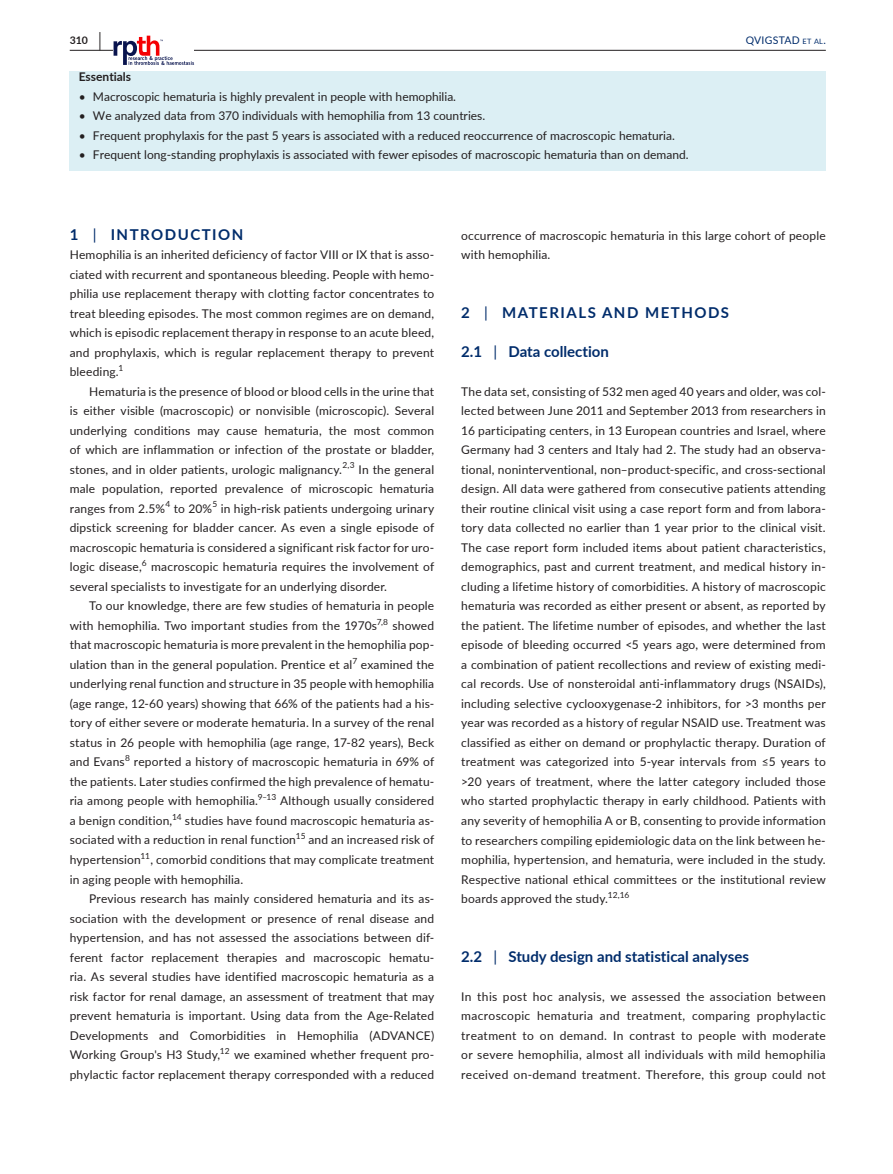
<style>
.page{position:relative;width:893px;height:1174px;background:#fff}
.page>*{position:absolute;margin:0;border:0;box-sizing:border-box;transform-origin:0 0}
.t1{font:700 15px "Lato";color:#002c6b}
.t2{font:700 15px "Lato";letter-spacing:.1em;color:#002c6b}
.t3{font:12px/19.5px "Lato";letter-spacing:.01em;color:#231f20;text-align:justify}
.t4{font:700 12px "Lato";color:#231f20}
.t5{font:10.5px "Lato";letter-spacing:.025em;color:#002c6b}
.t6{font:700 10.5px "Lato";color:#231f20}
.t7{font:8.4px "Lato";color:#231f20}
.s1{font-size:19.5px}
.s2{font-size:7.35px}
.s3{font-weight:400}
</style>
<div class="page">
<hr style="left:70px;top:50px;width:756px;height:1px;background:#231f20">
<svg style="left:114px;top:36px;width:80px;height:29px"></svg>
<div style="left:70px;top:72px;width:756px;height:21px;background:#dceff4"></div>
<div style="left:70px;top:81px;width:756px;height:31px;background:#dceff4"></div>
<div style="left:70px;top:101px;width:756px;height:31px;background:#dceff4"></div>
<div style="left:70px;top:120px;width:756px;height:31px;background:#dceff4"></div>
<div style="left:70px;top:140px;width:756px;height:31px;background:#dceff4"></div>
<p class="t6" style="left:70px;top:33px;width:33px">310 <span class="s1">|</span></p>
<p class="t5" style="left:746px;top:33px;width:81px">QVIGSTAD <span class="s2">et al</span>.</p>
<p class="t4" style="left:79px;top:68px;width:54px">Essentials</p>
<p class="t3" style="left:79px;top:86px;width:379px">• Macroscopic hematuria is highly prevalent in people with hemophilia.</p>
<p class="t3" style="left:79px;top:106px;width:408px">• We analyzed data from 370 individuals with hemophilia from 13 countries.</p>
<p class="t3" style="left:79px;top:125px;width:598px">• Frequent prophylaxis for the past 5 years is associated with a reduced reoccurrence of macroscopic hematuria.</p>
<p class="t3" style="left:79px;top:145px;width:611px">• Frequent long-standing prophylaxis is associated with fewer episodes of macroscopic hematuria than on demand.</p>
<p class="t2" style="left:70px;top:223px;width:175px">1 <span class="s3">|</span> INTRODUCTION</p>
<p class="t3" style="left:70px;top:245px;width:366px">Hemophilia is an inherited deficiency of factor VIII or IX that is asso&shy;ciated with recurrent and spontaneous bleeding. People with hemo&shy;philia use replacement therapy with clotting factor concentrates to treat bleeding episodes. The most common regimes are on demand, which is episodic replacement therapy in response to an acute bleed, and prophylaxis, which is regular replacement therapy to prevent bleeding.</p>
<p class="t7" style="left:119px;top:362px;width:6px">1</p>
<p class="t3" style="left:70px;top:381px;width:366px;text-indent:20px">Hematuria is the presence of blood or blood cells in the urine that is either visible (macroscopic) or nonvisible (microscopic). Several underlying conditions may cause hematuria, the most common of which are inflammation or infection of the prostate or bladder, stones, and in older patients, urologic malignancy.</p>
<p class="t7" style="left:342px;top:459px;width:14px">2,3</p>
<p class="t3" style="left:70px;top:459px;width:366px;text-indent:289px">In the general male population, reported prevalence of microscopic hematuria ranges from 2.5%</p>
<p class="t7" style="left:165px;top:498px;width:6px">4</p>
<p class="t3" style="left:174px;top:498px;width:40px">to 20%</p>
<p class="t7" style="left:212px;top:498px;width:6px">5</p>
<p class="t3" style="left:70px;top:498px;width:366px;text-indent:151px">in high-risk patients undergoing urinary dipstick screening for bladder cancer. As even a single episode of macroscopic hematuria is considered a significant risk factor for uro&shy;logic disease,</p>
<p class="t7" style="left:142px;top:557px;width:6px">6</p>
<p class="t3" style="left:70px;top:557px;width:366px;text-indent:82px">macroscopic hematuria requires the involvement of several specialists to investigate for an underlying disorder.</p>
<p class="t3" style="left:70px;top:596px;width:366px;text-indent:20px">To our knowledge, there are few studies of hematuria in people with hemophilia. Two important studies from the 1970s</p>
<p class="t7" style="left:377px;top:615px;width:13px">7,8</p>
<p class="t3" style="left:70px;top:615px;width:366px;text-indent:323px">showed that macroscopic hematuria is more prevalent in the hemophilia pop&shy;ulation than in the general population. Prentice et al</p>
<p class="t7" style="left:352px;top:654px;width:6px">7</p>
<p class="t3" style="left:70px;top:654px;width:366px;text-indent:291px">examined the underlying renal function and structure in 35 people with hemophilia (age range, 12-60 years) showing that 66% of the patients had a his&shy;tory of either severe or moderate hematuria. In a survey of the renal status in 26 people with hemophilia (age range, 17-82 years), Beck and Evans</p>
<p class="t7" style="left:125px;top:752px;width:6px">8</p>
<p class="t3" style="left:70px;top:752px;width:366px;text-indent:64px">reported a history of macroscopic hematuria in 69% of the patients. Later studies confirmed the high prevalence of hematu&shy;ria among people with hemophilia.<sup>9‒13</sup> Although usually considered a benign condition,<sup>14</sup> studies have found macroscopic hematuria as&shy;sociated with a reduction in renal function<sup>15</sup> and an increased risk of hypertension<sup>11</sup>, comorbid conditions that may complicate treatment in aging people with hemophilia.</p>
<p class="t3" style="left:70px;top:888px;width:366px;text-indent:20px">Previous research has mainly considered hematuria and its as&shy;sociation with the development or presence of renal disease and hypertension, and has not assessed the associations between dif&shy;ferent factor replacement therapies and macroscopic hematu&shy;ria. As several studies have identified macroscopic hematuria as a risk factor for renal damage, an assessment of treatment that may prevent hematuria is important. Using data from the Age-Related Developments and Comorbidities in Hemophilia (ADVANCE)<br>Working Group's H3 Study,<sup>12</sup> we examined whether frequent pro&shy;phylactic factor replacement therapy corresponded with a reduced</p>
<p class="t3" style="left:461px;top:225px;width:366px">occurrence of macroscopic hematuria in this large cohort of people with hemophilia.</p>
<p class="t2" style="left:461px;top:301px;width:269px">2 <span class="s3">|</span> MATERIALS AND METHODS</p>
<p class="t1" style="left:461px;top:340px;width:149px">2.1 <span class="s3">|</span> Data collection</p>
<p class="t3" style="left:461px;top:381px;width:366px">The data set, consisting of 532 men aged 40 years and older, was col&shy;lected between June 2011 and September 2013 from researchers in 16 participating centers, in 13 European countries and Israel, where Germany had 3 centers and Italy had 2. The study had an observa&shy;tional, noninterventional, non–product-specific, and cross-sectional design. All data were gathered from consecutive patients attending their routine clinical visit using a case report form and from labora&shy;tory data collected no earlier than 1 year prior to the clinical visit.<br>The case report form included items about patient characteristics, demographics, past and current treatment, and medical history in&shy;cluding a lifetime history of comorbidities. A history of macroscopic hematuria was recorded as either present or absent, as reported by the patient. The lifetime number of episodes, and whether the last episode of bleeding occurred &lt;5 years ago, were determined from a combination of patient recollections and review of existing medi&shy;cal records. Use of nonsteroidal anti-inflammatory drugs (NSAIDs), including selective cyclooxygenase-2 inhibitors, for &gt;3 months per year was recorded as a history of regular NSAID use. Treatment was classified as either on demand or prophylactic therapy. Duration of treatment was categorized into 5-year intervals from ≤5 years to &gt;20 years of treatment, where the latter category included those who started prophylactic therapy in early childhood. Patients with any severity of hemophilia A or B, consenting to provide information to researchers compiling epidemiologic data on the link between he&shy;mophilia, hypertension, and hematuria, were included in the study.<br>Respective national ethical committees or the institutional review boards approved the study.</p>
<p class="t7" style="left:608px;top:888px;width:23px">12,16</p>
<p class="t1" style="left:461px;top:945px;width:289px">2.2 <span class="s3">|</span> Study design and statistical analyses</p>
<p class="t3" style="left:461px;top:986px;width:366px">In this post hoc analysis, we assessed the association between macroscopic hematuria and treatment, comparing prophylactic treatment to on demand. In contrast to people with moderate or severe hemophilia, almost all individuals with mild hemophilia received on-demand treatment. Therefore, this group could not</p>
</div>
